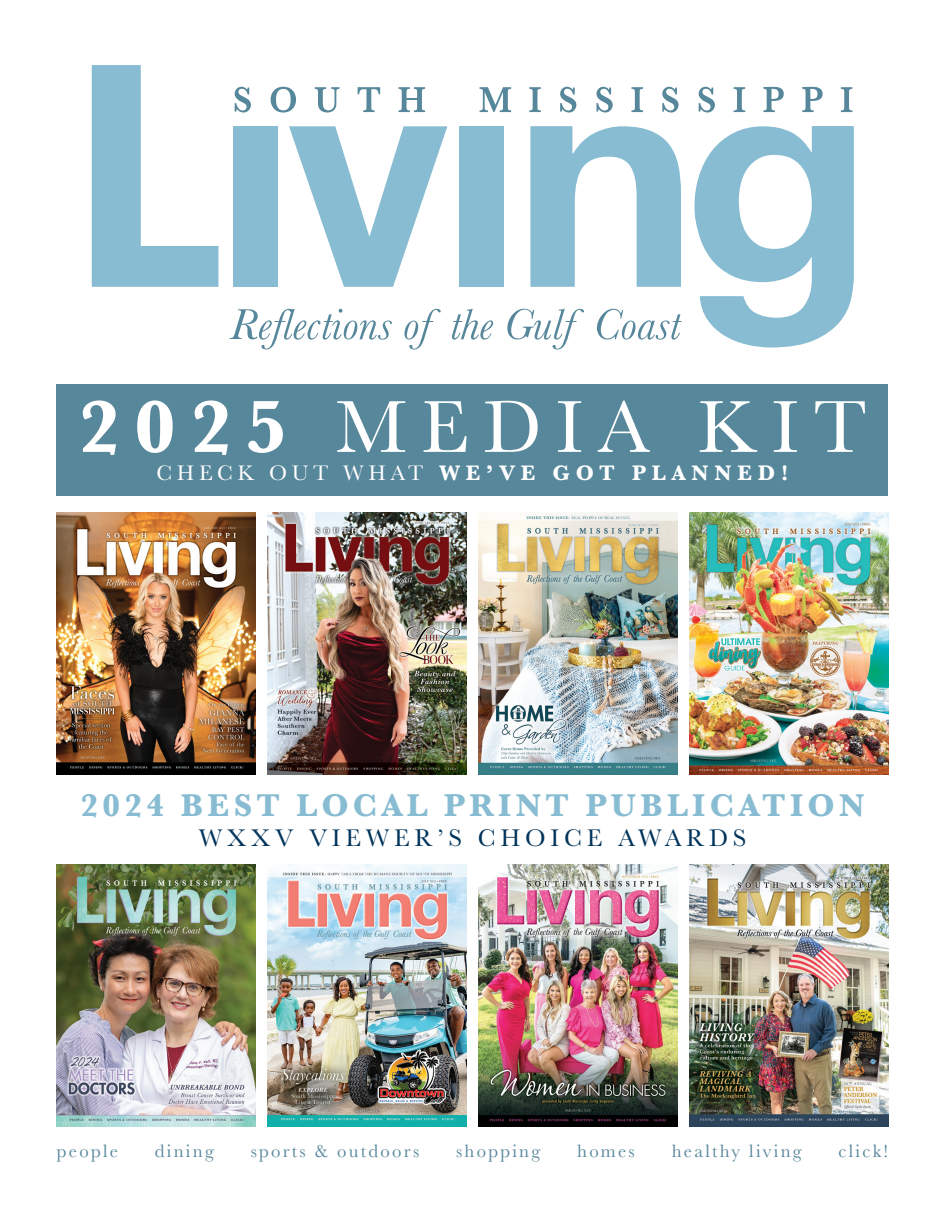
<style>
.page{position:relative;width:945px;height:1215px;background:#fff}
.page>*{position:absolute;margin:0;border:0;box-sizing:border-box;transform-origin:0 0}
.t1{font:76.5px "Baskerville";letter-spacing:.19em;color:#fff}
.t2{font:700 32.7px "Baskerville";letter-spacing:.13em;color:#88bcd2}
.t3{font:24.9px "Baskerville";letter-spacing:.19em;color:#00345b}
.t4{font:700 21.9px "Baskerville";letter-spacing:.27em;color:#fff}
.t5{font:18.75px "Baskerville";letter-spacing:.12em;color:#57879b}
.s1{font-weight:700}
.s2{font-weight:400}
</style>
<div class="page">
<div style="left:57px;top:385px;width:831px;height:111px;background:#57879b"></div>
<svg style="left:92px;top:65px;width:126px;height:222px"></svg>
<div style="left:233px;top:126px;width:45px;height:161px;background:#88bcd2"></div>
<svg style="left:289px;top:126px;width:158px;height:161px"></svg>
<div style="left:459px;top:126px;width:45px;height:161px;background:#88bcd2"></div>
<svg style="left:530px;top:126px;width:151px;height:161px"></svg>
<svg style="left:695px;top:126px;width:159px;height:222px"></svg>
<svg style="left:235px;top:87px;width:16px;height:26px"></svg>
<svg style="left:271px;top:87px;width:25px;height:26px"></svg>
<svg style="left:315px;top:87px;width:25px;height:26px"></svg>
<svg style="left:358px;top:87px;width:22px;height:25px"></svg>
<svg style="left:399px;top:87px;width:26px;height:25px"></svg>
<svg style="left:480px;top:87px;width:31px;height:25px"></svg>
<svg style="left:529px;top:87px;width:12px;height:25px"></svg>
<svg style="left:560px;top:87px;width:16px;height:26px"></svg>
<svg style="left:596px;top:87px;width:17px;height:26px"></svg>
<svg style="left:631px;top:87px;width:12px;height:25px"></svg>
<svg style="left:662px;top:87px;width:17px;height:26px"></svg>
<svg style="left:699px;top:87px;width:16px;height:26px"></svg>
<svg style="left:734px;top:87px;width:11px;height:25px"></svg>
<svg style="left:763px;top:87px;width:21px;height:25px"></svg>
<svg style="left:802px;top:87px;width:21px;height:25px"></svg>
<svg style="left:841px;top:87px;width:11px;height:25px"></svg>
<svg style="left:229px;top:309px;width:163px;height:41px"></svg>
<svg style="left:405px;top:309px;width:36px;height:41px"></svg>
<svg style="left:452px;top:309px;width:41px;height:31px"></svg>
<svg style="left:507px;top:309px;width:77px;height:41px"></svg>
<svg style="left:597px;top:309px;width:85px;height:31px"></svg>
<img style="left:57px;top:513px;width:199px;height:262px">
<img style="left:268px;top:513px;width:199px;height:262px">
<img style="left:479px;top:513px;width:198px;height:262px">
<img style="left:689px;top:513px;width:199px;height:262px">
<img style="left:57px;top:865px;width:199px;height:262px">
<img style="left:268px;top:865px;width:199px;height:262px">
<img style="left:479px;top:865px;width:198px;height:262px">
<img style="left:689px;top:865px;width:199px;height:262px">
<p class="t1" style="left:78px;top:378px;width:790px"><span class="s1">2025</span> MEDIA KIT</p>
<p class="t4" style="left:157px;top:458px;width:633px"><span class="s2">CHECK OUT WHAT</span> WE’VE GOT PLANNED!</p>
<p class="t2" style="left:80px;top:782px;width:786px">2024 BEST LOCAL PRINT PUBLICATION</p>
<p class="t3" style="left:199px;top:822px;width:549px">WXXV VIEWER’S CHOICE AWARDS</p>
<p class="t5" style="left:57px;top:1139px;width:62px">people</p>
<p class="t5" style="left:155px;top:1139px;width:61px">dining</p>
<p class="t5" style="left:251px;top:1139px;width:170px">sports &amp; outdoors</p>
<p class="t5" style="left:456px;top:1139px;width:86px">shopping</p>
<p class="t5" style="left:577px;top:1139px;width:59px">homes</p>
<p class="t5" style="left:672px;top:1139px;width:131px">healthy living</p>
<p class="t5" style="left:839px;top:1139px;width:51px">click!</p>
</div>
